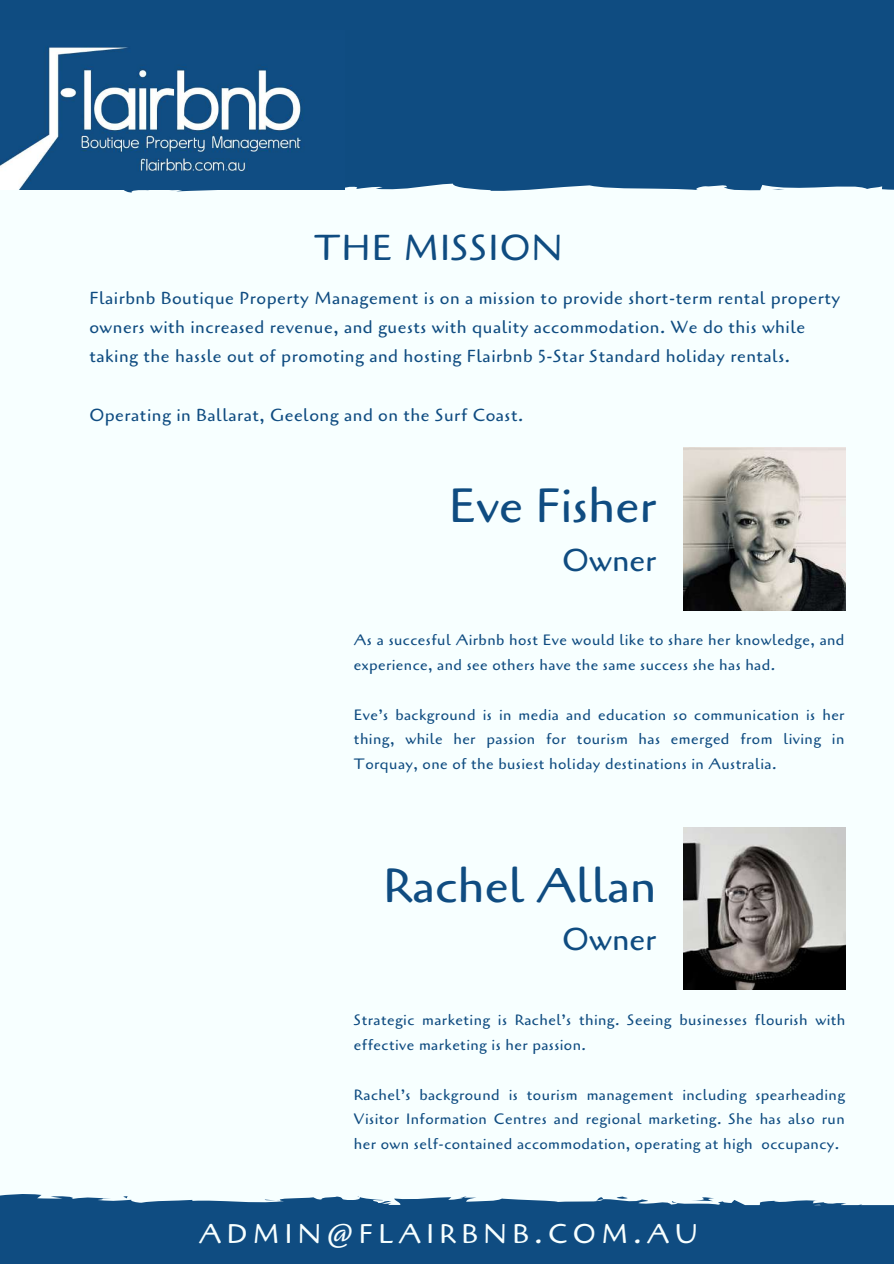
<style>
.page{position:relative;width:894px;height:1264px;background:#fff}
.page>*{position:absolute;margin:0;border:0;box-sizing:border-box;transform-origin:0 0}
.t1{font:48px "Cagliostro";color:#0f4c81}
.t2{font:36px "Cagliostro";letter-spacing:.03em;color:#0f4c81}
.t3{font:31.5px "Cagliostro";color:#0f4c81}
.t4{font:27px "Cagliostro";letter-spacing:.2em;color:#f7ffff}
.t5{font:17.4px/29.2px "Cagliostro";letter-spacing:.03em;color:#0f4c81}
.t6{font:15px/24.8px "Cagliostro";letter-spacing:.03em;color:#0f4c81}
</style>
<div class="page">
<div style="left:0;top:0;width:893px;height:1263px;background:#f7ffff"></div>
<div style="left:0;top:0;width:893px;height:193px;background:#0f4c81"></div>
<svg style="left:0;top:1194px;width:893px;height:69px;background:#255d8d"></svg>
<img style="left:683px;top:448px;width:162px;height:162px">
<img style="left:683px;top:827px;width:162px;height:162px">
<img style="left:0;top:30px;width:345px;height:159px">
<h2 class="t2" style="left:314px;top:224px;width:250px">THE MISSION</h2>
<p class="t5" style="left:89px;top:283px;width:752px">Flairbnb Boutique Property Management is on a mission to provide short-term rental property owners with increased revenue, and guests with quality accommodation. We do this while taking the hassle out of promoting and hosting Flairbnb 5-Star Standard holiday rentals.</p>
<p class="t5" style="left:89px;top:400px;width:435px">Operating in Ballarat, Geelong and on the Surf Coast.</p>
<h1 class="t1" style="left:449px;top:474px;width:209px">Eve Fisher</h1>
<h3 class="t3" style="left:562px;top:539px;width:96px">Owner</h3>
<p class="t6" style="left:354px;top:628px;width:492px">As a succesful Airbnb host Eve would like to share her knowledge, and experience, and see others have the same success she has had.</p>
<p class="t6" style="left:354px;top:702px;width:492px;text-align:justify">Eve’s background is in media and education so communication is her thing, while her passion for tourism has emerged from living in Torquay, one of the busiest holiday destinations in Australia.</p>
<h1 class="t1" style="left:383px;top:854px;width:275px">Rachel Allan</h1>
<h3 class="t3" style="left:562px;top:918px;width:96px">Owner</h3>
<p class="t6" style="left:354px;top:1007px;width:493px">Strategic marketing is Rachel’s thing. Seeing businesses flourish with effective marketing is her passion.</p>
<p class="t6" style="left:354px;top:1082px;width:492px;text-align:justify">Rachel’s background is tourism management including spearheading Visitor Information Centres and regional marketing. She has also run her own self-contained accommodation, operating at high occupancy.</p>
<h3 class="t4" style="left:199px;top:1216px;width:500px">ADMIN@FLAIRBNB.COM.AU</h3>
</div>
